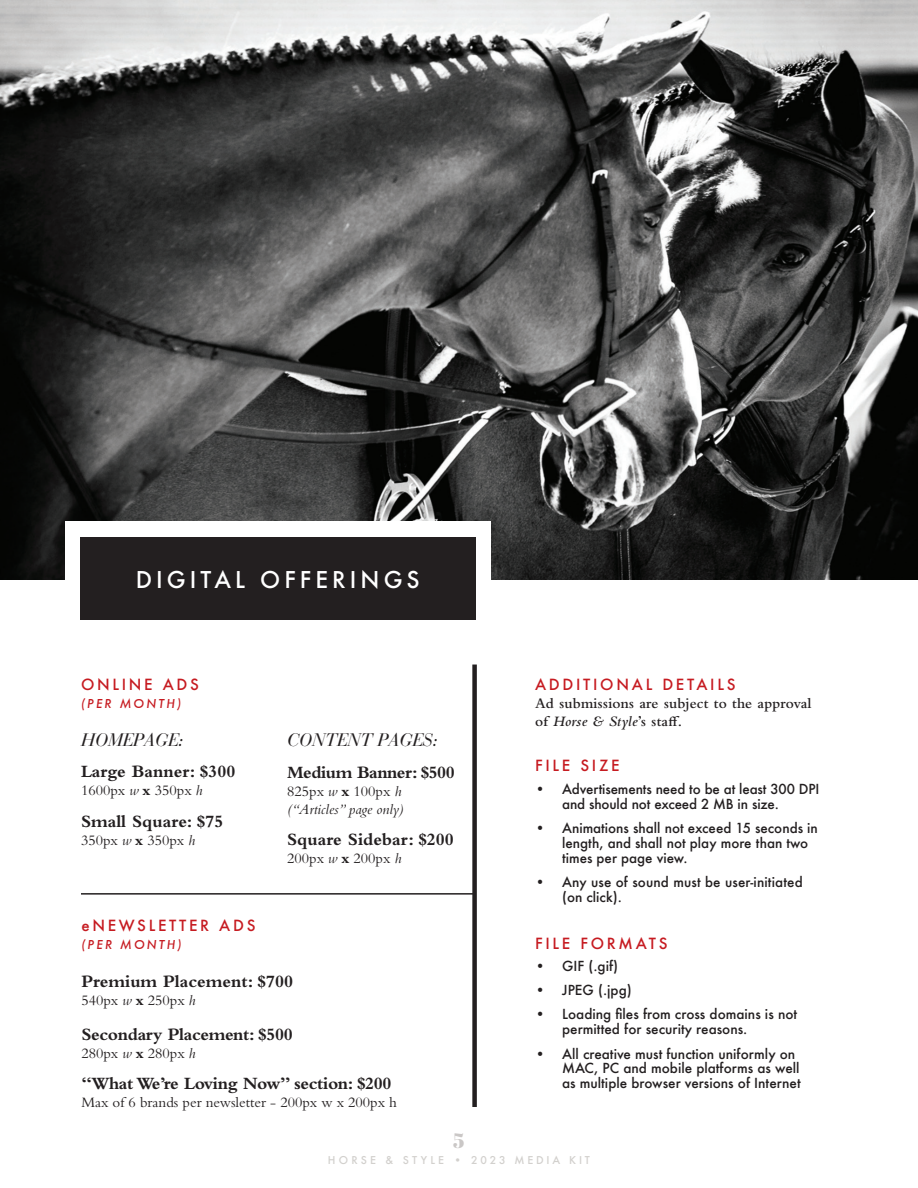
<style>
.page{position:relative;width:918px;height:1188px;background:#fff}
.page>*{position:absolute;margin:0;border:0;box-sizing:border-box;transform-origin:0 0}
.t1{font:500 22.5px "Futura";letter-spacing:.18em;color:#fff}
.t2{font:21px "Abril Fatface";color:#cac7c6}
.t3{font:700 18px "Bembo Std";letter-spacing:-.02em;color:#231f20}
.t4{font:700 18px "Bembo Std";color:#231f20}
.t5{font:18px "Bauer Bodoni Italic Os F";color:#231f20}
.t6{font:15px "Bembo Std";color:#231f20}
.t7{font:500 15px "Futura";letter-spacing:.18em;color:#c61b21}
.t8{font:600 15px/18px "Bembo Std";letter-spacing:.01em;color:#231f20}
.t9{font:italic 15px/18px "Bembo Std";color:#231f20}
.t10{font:500 13.5px/15px "Futura";color:#231f20}
.t11{font:italic 500 12px "Futura";letter-spacing:.18em;color:#c61b21}
.t12{font:500 10.5px "Futura";letter-spacing:.27em;color:#d2d0cd}
.s1{font-style:italic}
.s2{font-weight:700}
.s3{font-style:normal}
.s4{font-weight:700;font-style:normal}
</style>
<div class="page">
<img style="left:0;top:0;width:918px;height:580px">
<div style="left:65px;top:521px;width:426px;height:117px;background:#fff"></div>
<div style="left:80px;top:537px;width:395px;height:83px;background:#231f20"></div>
<div style="left:472px;top:665px;width:5px;height:442px;background:#231f20"></div>
<hr style="left:81px;top:893px;width:394px;height:2px;background:#231f20">
<h1 class="t1" style="left:136px;top:564px;width:285px">DIGITAL OFFERINGS</h1>
<p class="t7" style="left:81px;top:675px;width:119px">ONLINE ADS</p>
<p class="t11" style="left:81px;top:696px;width:102px">(PER MONTH)</p>
<h3 class="t5" style="left:81px;top:729px;width:104px">HOMEPAGE:</h3>
<h3 class="t4" style="left:81px;top:762px;width:156px">Large Banner: $300</h3>
<p class="t6" style="left:81px;top:782px;width:123px">1600px <span class="s1">w</span> <span class="s2">x</span> 350px <span class="s1">h</span></p>
<h3 class="t4" style="left:81px;top:811px;width:144px">Small Square: $75</h3>
<p class="t6" style="left:81px;top:831px;width:116px">350px <span class="s1">w</span> <span class="s2">x</span> 350px <span class="s1">h</span></p>
<h3 class="t5" style="left:287px;top:729px;width:152px">CONTENT PAGES:</h3>
<h3 class="t3" style="left:287px;top:762px;width:169px">Medium Banner: $500</h3>
<p class="t9" style="left:287px;top:782px;width:118px"><span class="s3">825px</span> w <span class="s4">x</span> <span class="s3">100px</span> h (“Articles” page only)</p>
<h3 class="t4" style="left:287px;top:830px;width:168px">Square Sidebar: $200</h3>
<p class="t6" style="left:287px;top:850px;width:116px">200px <span class="s1">w</span> <span class="s2">x</span> 200px <span class="s1">h</span></p>
<p class="t7" style="left:81px;top:915px;width:176px">eNEWSLETTER ADS</p>
<p class="t11" style="left:81px;top:937px;width:102px">(PER MONTH)</p>
<h3 class="t4" style="left:81px;top:971px;width:213px">Premium Placement: $700</h3>
<p class="t6" style="left:81px;top:991px;width:116px">540px <span class="s1">w</span> <span class="s2">x</span> 250px <span class="s1">h</span></p>
<h3 class="t3" style="left:81px;top:1024px;width:213px">Secondary Placement: $500</h3>
<p class="t6" style="left:81px;top:1044px;width:116px">280px <span class="s1">w</span> <span class="s2">x</span> 280px <span class="s1">h</span></p>
<h3 class="t3" style="left:81px;top:1074px;width:312px">“What We’re Loving Now” section: $200</h3>
<p class="t6" style="left:81px;top:1094px;width:317px">Max of 6 brands per newsletter - 200px w x 200px h</p>
<p class="t7" style="left:535px;top:675px;width:202px">ADDITIONAL DETAILS</p>
<p class="t8" style="left:535px;top:695px;width:278px">Ad submissions are subject to the approval of <span class="s1">Horse &amp; Style</span>’s staff.</p>
<p class="t7" style="left:535px;top:756px;width:86px">FILE SIZE</p>
<p class="t10" style="left:562px;top:781px;width:259px;text-indent:-27px">• Advertisements need to be at least 300 DPI and should not exceed 2 MB in size.</p>
<p class="t10" style="left:562px;top:820px;width:257px;text-indent:-27px">• Animations shall not exceed 15 seconds in length, and shall not play more than two times per page view.</p>
<p class="t10" style="left:562px;top:874px;width:242px;line-height:15.6px;text-indent:-27px">• Any use of sound must be user-initiated (on click).</p>
<p class="t7" style="left:535px;top:933px;width:134px">FILE FORMATS</p>
<p class="t10" style="left:535px;top:959px;width:84px">• GIF (.gif)</p>
<p class="t10" style="left:535px;top:983px;width:98px">• JPEG (.jpg)</p>
<p class="t10" style="left:562px;top:1007px;width:237px;text-indent:-27px">• Loading files from cross domains is not permitted for security reasons.</p>
<p class="t10" style="left:562px;top:1046px;width:240px;text-indent:-27px">• All creative must function uniformly on<br>MAC, PC and mobile platforms as well as multiple browser versions of Internet</p>
<h2 class="t2" style="left:453px;top:1126px;width:13px">5</h2>
<p class="t12" style="left:328px;top:1153px;width:264px">HORSE &amp; STYLE • 2023 MEDIA KIT</p>
</div>
